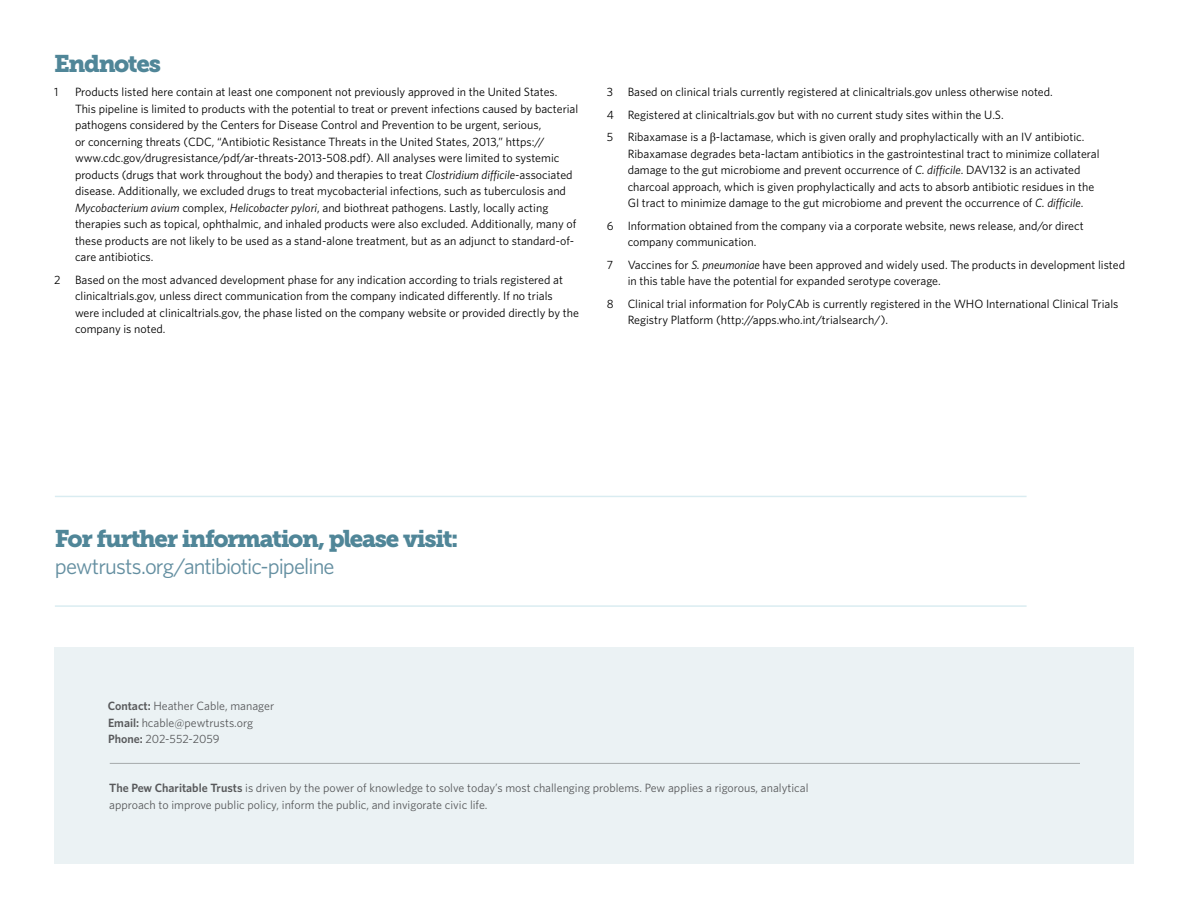
<style>
.page{position:relative;width:1188px;height:918px;background:#fff}
.page>*{position:absolute;margin:0;border:0;box-sizing:border-box;transform-origin:0 0}
.t1{font:24px "Museo Slab 900";letter-spacing:-.055em;color:#508698}
.t2{font:22.5px "Whitney";letter-spacing:-.045em;color:#648fa1}
.t3{font:12px/16.5px "Whitney";color:#000}
.t4{font:12px/16.5px "Whitney";color:#58595b}
.s1{font-style:italic}
.s2{font-family:"Times New Roman"}
.s3{font-weight:600}
</style>
<div class="page">
<hr style="left:55px;top:605px;width:972px;height:2px;background:#0082a2">
<hr style="left:55px;top:496px;width:972px;height:1px;background:#0082a2">
<div style="left:54px;top:647px;width:1080px;height:217px;background:#ebf2f4"></div>
<hr style="left:110px;top:763px;width:970px;height:1px;background:#000">
<h1 class="t1" style="left:54px;top:50px;width:108px">Endnotes</h1>
<p class="t3" style="left:54px;top:83px;width:6px">1</p>
<p class="t3" style="left:75px;top:83px;width:505px">Products listed here contain at least one component not previously approved in the United States.<br>This pipeline is limited to products with the potential to treat or prevent infections caused by bacterial pathogens considered by the Centers for Disease Control and Prevention to be urgent, serious,<br>or concerning threats (CDC, “Antibiotic Resistance Threats in the United States, 2013,” https:// www.cdc.gov/drugresistance/pdf/ar-threats-2013-508.pdf). All analyses were limited to systemic products (drugs that work throughout the body) and therapies to treat <span class="s1">Clostridium difficile</span>-associated disease. Additionally, we excluded drugs to treat mycobacterial infections, such as tuberculosis and <span class="s1">Mycobacterium avium</span> complex, <span class="s1">Helicobacter pylori</span>, and biothreat pathogens. Lastly, locally acting therapies such as topical, ophthalmic, and inhaled products were also excluded. Additionally, many of these products are not likely to be used as a stand-alone treatment, but as an adjunct to standard-of&shy;care antibiotics.</p>
<p class="t3" style="left:75px;top:271px;width:505px;text-indent:-21px">2 Based on the most advanced development phase for any indication according to trials registered at clinicaltrials.gov, unless direct communication from the company indicated differently. If no trials were included at clinicaltrials.gov, the phase listed on the company website or provided directly by the company is noted.</p>
<p class="t3" style="left:607px;top:80px;width:479px;line-height:22.5px">3 Based on clinical trials currently registered at clinicaltrials.gov unless otherwise noted.<br>4 Registered at clinicaltrials.gov but with no current study sites within the U.S.<br>5 Ribaxamase is a <span class="s2">β</span>-lactamase, which is given orally and prophylactically with an IV antibiotic.</p>
<p class="t3" style="left:628px;top:145px;width:473px">Ribaxamase degrades beta-lactam antibiotics in the gastrointestinal tract to minimize collateral damage to the gut microbiome and prevent occurrence of <span class="s1">C. difficile</span>. DAV132 is an activated charcoal approach, which is given prophylactically and acts to absorb antibiotic residues in the GI tract to minimize damage to the gut microbiome and prevent the occurrence of <span class="s1">C. difficile</span>.</p>
<p class="t3" style="left:628px;top:217px;width:458px;text-indent:-21px">6 Information obtained from the company via a corporate website, news release, and/or direct company communication.</p>
<p class="t3" style="left:628px;top:256px;width:499px;text-indent:-21px">7 Vaccines for <span class="s1">S. pneumoniae</span> have been approved and widely used. The products in development listed in this table have the potential for expanded serotype coverage.</p>
<p class="t3" style="left:628px;top:295px;width:492px;text-indent:-21px">8 Clinical trial information for PolyCAb is currently registered in the WHO International Clinical Trials<br>Registry Platform (http://apps.who.int/trialsearch/).</p>
<h1 class="t1" style="left:55px;top:525px;width:405px">For further information, please visit:</h1>
<h2 class="t2" style="left:55px;top:552px;width:281px">pewtrusts.org/antibiotic-pipeline</h2>
<p class="t4" style="left:108px;top:697px;width:168px"><span class="s3">Contact:</span> Heather Cable, manager<br><span class="s3">Email:</span> hcable@pewtrusts.org<br><span class="s3">Phone:</span> 202-552-2059</p>
<p class="t4" style="left:109px;top:779px;width:701px"><span class="s3">The Pew Charitable Trusts</span> is driven by the power of knowledge to solve today’s most challenging problems. Pew applies a rigorous, analytical approach to improve public policy, inform the public, and invigorate civic life.</p>
</div>
